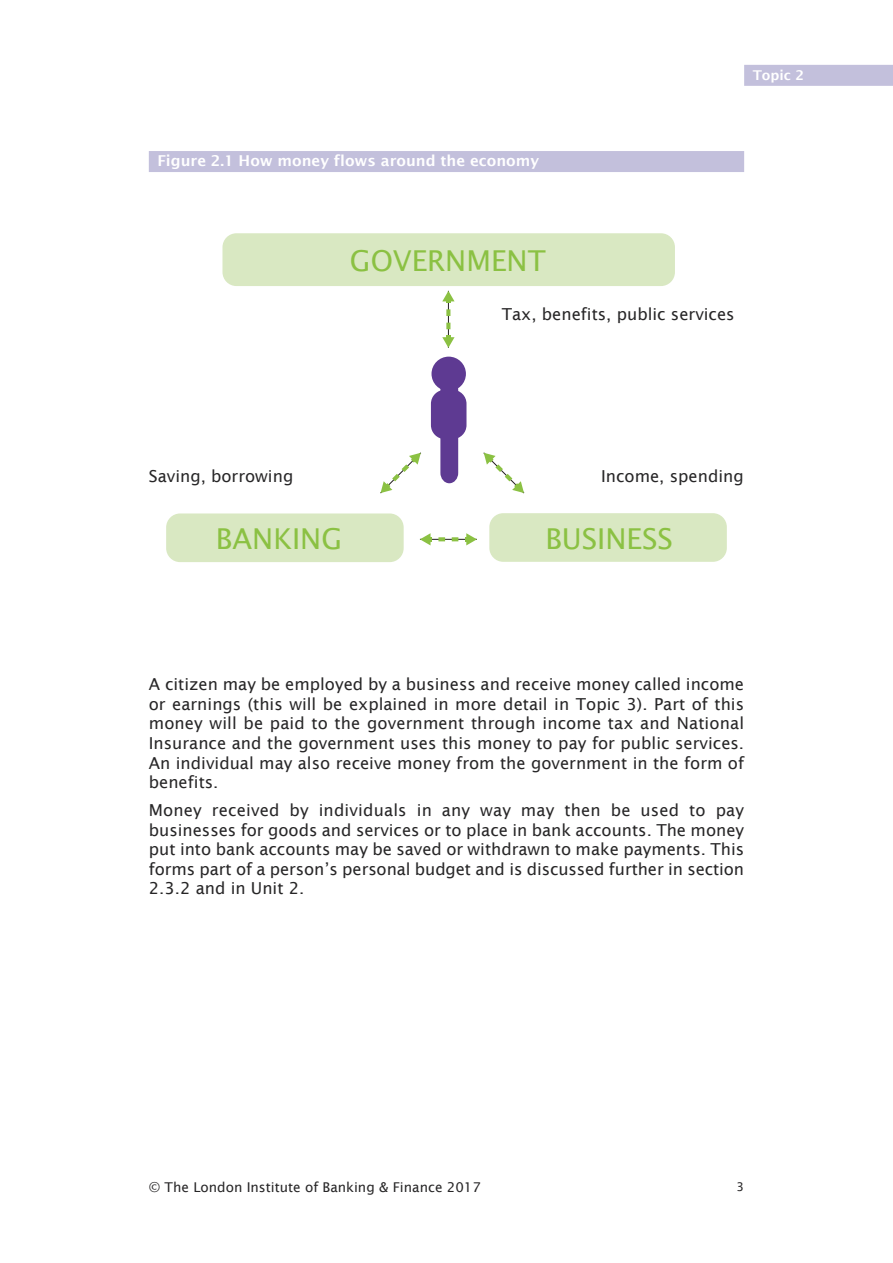
<style>
.page{position:relative;width:893px;height:1263px;background:#fff}
.page>*{position:absolute;margin:0;border:0;box-sizing:border-box;transform-origin:0 0}
.t1{font:28.65px "Lucida Sans";color:#8bc143}
.t2{font:16.5px/19.5px "Lucida Sans";color:#272627;text-align:justify}
.t3{font:600 15px "Lucida Sans";color:#fff}
.t4{font:13.5px "Lucida Sans";color:#272627}
.t5{font:600 13.5px "Lucida Sans";color:#fff}
.t6{font:12px "Lucida Sans";color:#272627}
</style>
<div class="page">
<div style="left:149px;top:151px;width:595px;height:21px;background:#c3c0dc"></div>
<div style="left:744px;top:65px;width:149px;height:21px;background:#c3c0dc"></div>
<div style="left:431px;top:357px;width:35px;height:34px;background:#5e3a92;border-radius:50%"></div>
<svg style="left:440px;top:389px;width:18px;height:94px"></svg>
<div style="left:431px;top:390px;width:35px;height:49px;background:#5e3a92;border-radius:14px"></div>
<svg style="left:446px;top:309px;width:4px;height:7px"></svg>
<svg style="left:446px;top:323px;width:4px;height:6px"></svg>
<svg style="left:442px;top:291px;width:13px;height:12px"></svg>
<svg style="left:442px;top:336px;width:13px;height:12px"></svg>
<svg style="left:381px;top:453px;width:40px;height:40px"></svg>
<svg style="left:484px;top:453px;width:40px;height:40px"></svg>
<svg style="left:438px;top:537px;width:7px;height:4px"></svg>
<svg style="left:452px;top:537px;width:6px;height:4px"></svg>
<svg style="left:420px;top:533px;width:12px;height:12px"></svg>
<svg style="left:465px;top:533px;width:12px;height:12px"></svg>
<div style="left:222px;top:233px;width:453px;height:53px;background:#d9e8c2;border-radius:14px"></div>
<div style="left:166px;top:513px;width:238px;height:49px;background:#d9e8c2;border-radius:14px"></div>
<div style="left:489px;top:513px;width:238px;height:49px;background:#d9e8c2;border-radius:14px"></div>
<p class="t3" style="left:157px;top:152px;width:383px">Figure 2.1 How money flows around the economy</p>
<p class="t5" style="left:753px;top:67px;width:53px">Topic 2</p>
<h1 class="t1" style="left:350px;top:244px;width:197px">GOVERNMENT</h1>
<p class="t2" style="left:502px;top:304px;width:234px">Tax, benefits, public services</p>
<p class="t2" style="left:149px;top:465px;width:146px">Saving, borrowing</p>
<p class="t2" style="left:601px;top:465px;width:144px">Income, spending</p>
<h1 class="t1" style="left:216px;top:522px;width:128px">BANKING</h1>
<h1 class="t1" style="left:545px;top:522px;width:129px">BUSINESS</h1>
<p class="t2" style="left:149px;top:674px;width:597px">A citizen may be employed by a business and receive money called income or earnings (this will be explained in more detail in Topic 3). Part of this money will be paid to the government through income tax and National Insurance and the government uses this money to pay for public services.<br>An individual may also receive money from the government in the form of benefits.</p>
<p class="t2" style="left:149px;top:800px;width:597px">Money received by individuals in any way may then be used to pay businesses for goods and services or to place in bank accounts. The money put into bank accounts may be saved or withdrawn to make payments. This forms part of a person’s personal budget and is discussed further in section 2.3.2 and in Unit 2.</p>
<p class="t4" style="left:149px;top:1179px;width:334px">© The London Institute of Banking &amp; Finance 2017</p>
<p class="t6" style="left:737px;top:1179px;width:9px">3</p>
</div>
